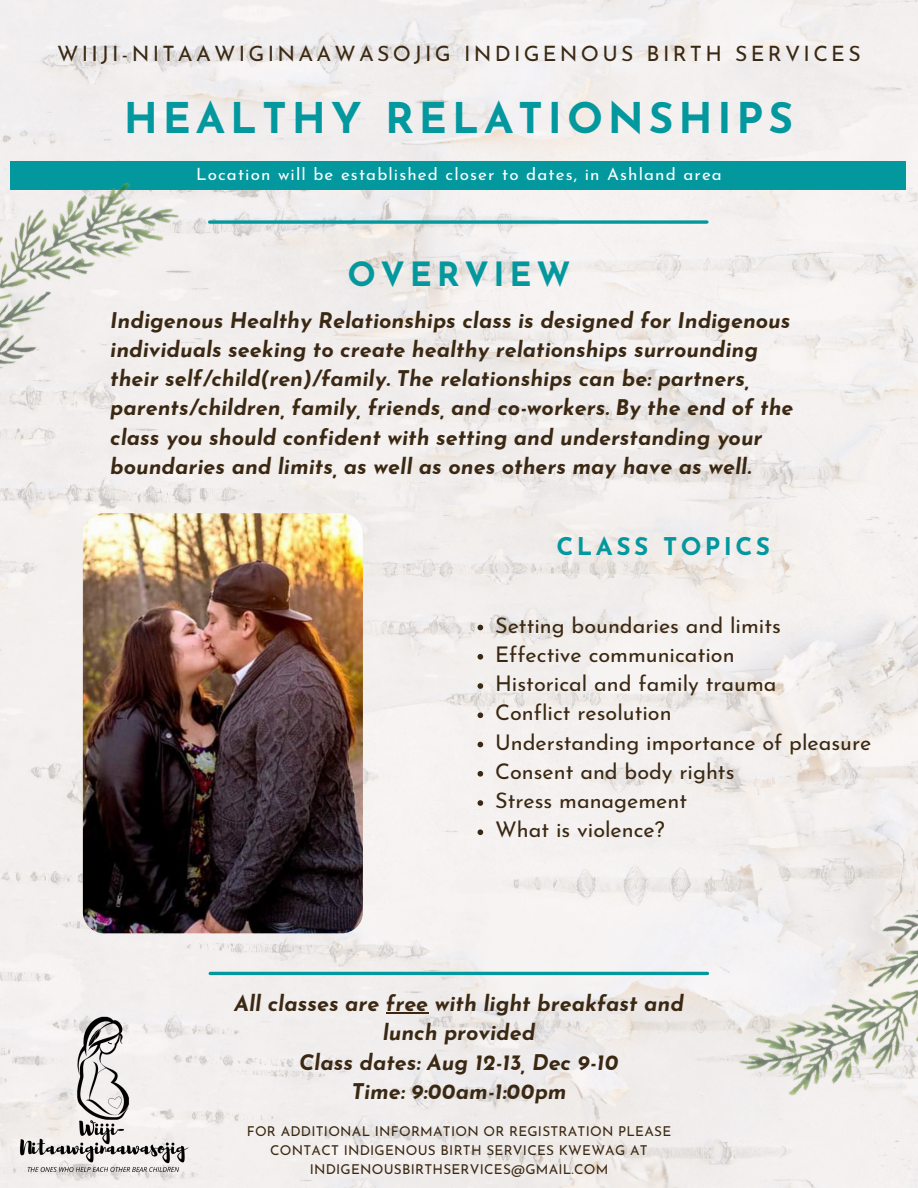
<style>
.page{position:relative;width:918px;height:1188px;background:#fff}
.page>*{position:absolute;margin:0;border:0;box-sizing:border-box;transform-origin:0 0}
.t1{font:700 42.3px "Josefin Sans";letter-spacing:.115em;color:#03989e}
.t2{font:700 33.45px "Josefin Sans";letter-spacing:.14em;color:#03989e}
.t3{font:700 24.45px "Josefin Sans";letter-spacing:.14em;color:#03989e}
.t4{font:italic 700 21.6px/29.2px "Josefin Sans";color:#3a2812}
.t5{font:21.6px/29.2px "Josefin Sans";color:#3a2812}
.t6{font:21.15px "Josefin Sans";letter-spacing:.155em;color:#3a2812}
.t7{font:16.95px "Josefin Sans";letter-spacing:.065em;color:#fff}
.t8{font:13.65px/18.8px "Josefin Sans";letter-spacing:.015em;color:#3a2812;text-align:center}
</style>
<div class="page">
<img style="left:0;top:0;width:918px;height:1188px">
<hr style="left:210px;top:972px;width:497px;height:3px;background:#03989e">
<svg style="left:210px;top:220px;width:497px;height:4px;background:#26a3a9"></svg>
<div style="left:10px;top:161px;width:896px;height:29px;background:#03989e"></div>
<img style="left:15px;top:1014px;width:176px;height:174px">
<img style="left:0;top:133px;width:191px;height:288px">
<img style="left:727px;top:856px;width:191px;height:288px">
<img style="left:83px;top:513px;width:280px;height:420px;border-radius:21px">
<svg style="left:478px;top:625px;width:5px;height:5px"></svg>
<svg style="left:478px;top:654px;width:5px;height:6px"></svg>
<svg style="left:478px;top:683px;width:5px;height:6px"></svg>
<svg style="left:478px;top:712px;width:5px;height:6px"></svg>
<svg style="left:478px;top:742px;width:5px;height:5px"></svg>
<svg style="left:478px;top:771px;width:5px;height:6px"></svg>
<svg style="left:478px;top:800px;width:5px;height:6px"></svg>
<svg style="left:478px;top:829px;width:5px;height:6px"></svg>
<hr style="left:386px;top:1012px;width:42px;height:1px;background:#3a2812">
<p class="t6" style="left:57px;top:45px;width:805px">WIIJI-NITAAWIGINAAWASOJIG INDIGENOUS BIRTH SERVICES</p>
<h1 class="t1" style="left:124px;top:101px;width:671px">HEALTHY RELATIONSHIPS</h1>
<p class="t7" style="left:196px;top:167px;width:527px">Location will be established closer to dates, in Ashland area</p>
<h2 class="t2" style="left:347px;top:261px;width:225px">OVERVIEW</h2>
<p class="t4" style="left:110px;top:308px;width:685px">Indigenous Healthy Relationships class is designed for Indigenous individuals seeking to create healthy relationships surrounding their self/child(ren)/family. The relationships can be: partners, parents/children, family, friends, and co-workers. By the end of the class you should confident with setting and understanding your boundaries and limits, as well as ones others may have as well.</p>
<p class="t3" style="left:556px;top:537px;width:215px">CLASS TOPICS</p>
<p class="t5" style="left:495px;top:613px;width:378px">Setting boundaries and limits<br>Effective communication<br>Historical and family trauma<br>Conflict resolution<br>Understanding importance of pleasure<br>Consent and body rights<br>Stress management<br>What is violence?</p>
<p class="t4" style="left:234px;top:991px;width:451px;text-align:center">All classes are free with light breakfast and lunch provided<br>Class dates: Aug 12-13, Dec 9-10<br>Time: 9:00am-1:00pm</p>
<p class="t8" style="left:247px;top:1124px;width:426px">FOR ADDITIONAL INFORMATION OR REGISTRATION PLEASE<br>CONTACT INDIGENOUS BIRTH SERVICES KWEWAG AT<br>INDIGENOUSBIRTHSERVICES@GMAIL.COM</p>
</div>
